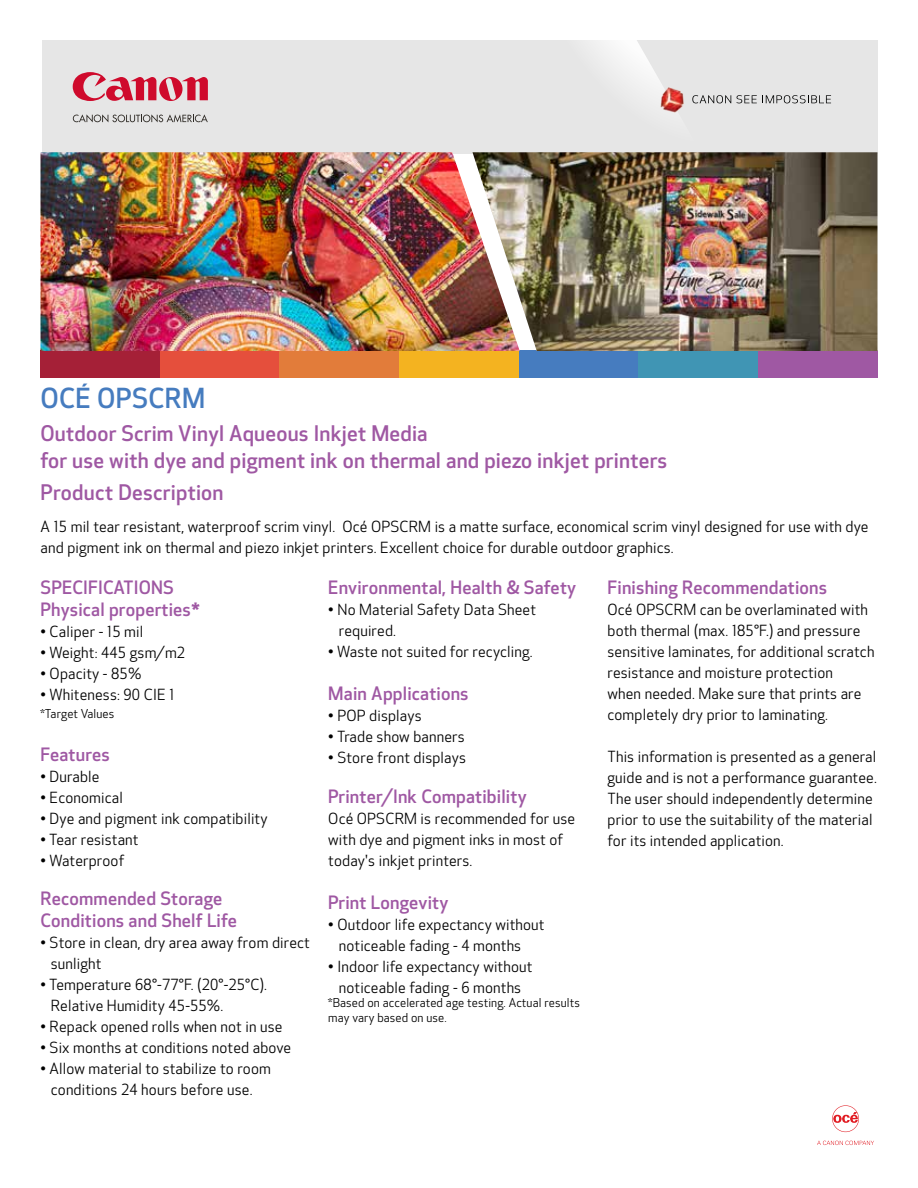
<style>
.page{position:relative;width:918px;height:1188px;background:#fff}
.page>*{position:absolute;margin:0;border:0;box-sizing:border-box;transform-origin:0 0}
.t1{font:500 27px "Optic Sans 301";letter-spacing:.015em;color:#467cbf}
.t2{font:500 21px/27px "Optic Sans 301";letter-spacing:.01em;color:#9f58a3}
.t3{font:500 18px/21.6px "Optic Sans 301";letter-spacing:.01em;color:#9f58a3}
.t4{font:15px/21px "Optic Sans 201";letter-spacing:.01em;color:#000}
.t5{font:12px/14.4px "Optic Sans 201";letter-spacing:.01em;color:#000}
</style>
<div class="page">
<div style="left:160px;top:350px;width:120px;height:27px;background:#e54f3c"></div>
<div style="left:280px;top:350px;width:119px;height:27px;background:#e27c3a"></div>
<div style="left:399px;top:350px;width:120px;height:27px;background:#f4b320"></div>
<div style="left:519px;top:350px;width:119px;height:27px;background:#467cbf"></div>
<div style="left:758px;top:350px;width:120px;height:27px;background:#9f58a3"></div>
<div style="left:40px;top:350px;width:120px;height:27px;background:#a52037"></div>
<div style="left:638px;top:350px;width:120px;height:27px;background:#4095b4"></div>
<svg style="left:832px;top:1105px;width:27px;height:27px"></svg>
<svg style="left:817px;top:1141px;width:57px;height:4px"></svg>
<div style="left:42px;top:40px;width:836px;height:114px;background:#e6e6e6"></div>
<svg style="left:73px;top:114px;width:135px;height:8px"></svg>
<svg style="left:73px;top:72px;width:135px;height:29px"></svg>
<svg style="left:593px;top:40px;width:238px;height:73px"></svg>
<img style="left:40px;top:152px;width:432px;height:199px">
<img style="left:472px;top:152px;width:406px;height:199px">
<h1 class="t1" style="left:40px;top:383px;width:166px">OCÉ OPSCRM</h1>
<h2 class="t2" style="left:40px;top:420px;width:628px">Outdoor Scrim Vinyl Aqueous Inkjet Media<br>for use with dye and pigment ink on thermal and piezo inkjet printers</h2>
<h2 class="t2" style="left:40px;top:480px;width:184px">Product Description</h2>
<p class="t4" style="left:40px;top:516px;width:830px">A 15 mil tear resistant, waterproof scrim vinyl. Océ OPSCRM is a matte surface, economical scrim vinyl designed for use with dye and pigment ink on thermal and piezo inkjet printers. Excellent choice for durable outdoor graphics.</p>
<p class="t3" style="left:40px;top:577px;width:161px">SPECIFICATIONS<br>Physical properties*</p>
<p class="t4" style="left:40px;top:621px;width:104px">• Caliper - 15 mil</p>
<p class="t4" style="left:40px;top:642px;width:146px">• Weight: 445 gsm/m2</p>
<p class="t4" style="left:40px;top:663px;width:102px">• Opacity - 85%</p>
<p class="t4" style="left:40px;top:684px;width:136px">• Whiteness: 90 CIE 1</p>
<p class="t5" style="left:40px;top:706px;width:75px">*Target Values</p>
<p class="t3" style="left:40px;top:744px;width:71px">Features</p>
<p class="t4" style="left:40px;top:766px;width:61px">• Durable</p>
<p class="t4" style="left:40px;top:787px;width:84px">• Economical</p>
<p class="t4" style="left:40px;top:808px;width:229px">• Dye and pigment ink compatibility</p>
<p class="t4" style="left:40px;top:829px;width:100px">• Tear resistant</p>
<p class="t4" style="left:40px;top:850px;width:85px">• Waterproof</p>
<p class="t3" style="left:40px;top:889px;width:198px">Recommended Storage<br>Conditions and Shelf Life</p>
<p class="t4" style="left:51px;top:933px;width:261px;text-indent:-10px">• Store in clean, dry area away from direct sunlight</p>
<p class="t4" style="left:51px;top:975px;width:218px;text-indent:-10px">• Temperature 68°-77°F. (20°-25°C).<br>Relative Humidity 45-55%.</p>
<p class="t4" style="left:40px;top:1017px;width:244px">• Repack opened rolls when not in use</p>
<p class="t4" style="left:40px;top:1038px;width:252px">• Six months at conditions noted above</p>
<p class="t4" style="left:40px;top:1059px;width:232px;text-align:center">• Allow material to stabilize to room conditions 24 hours before use.</p>
<p class="t3" style="left:328px;top:577px;width:249px">Environmental, Health &amp; Safety</p>
<p class="t4" style="left:339px;top:600px;width:199px;text-indent:-10px">• No Material Safety Data Sheet required.</p>
<p class="t4" style="left:328px;top:642px;width:206px">• Waste not suited for recycling.</p>
<p class="t3" style="left:328px;top:683px;width:142px">Main Applications</p>
<p class="t4" style="left:328px;top:706px;width:95px">• POP displays</p>
<p class="t4" style="left:328px;top:727px;width:138px">• Trade show banners</p>
<p class="t4" style="left:328px;top:748px;width:139px">• Store front displays</p>
<p class="t3" style="left:328px;top:786px;width:200px">Printer/Ink Compatibility</p>
<p class="t4" style="left:328px;top:808px;width:248px">Océ OPSCRM is recommended for use with dye and pigment inks in most of today's inkjet printers.</p>
<p class="t3" style="left:328px;top:892px;width:122px">Print Longevity</p>
<p class="t4" style="left:339px;top:915px;width:207px;text-indent:-10px">• Outdoor life expectancy without noticeable fading - 4 months</p>
<p class="t4" style="left:328px;top:957px;width:206px;text-align:center">• Indoor life expectancy without noticeable fading - 6 months</p>
<p class="t5" style="left:328px;top:996px;width:253px">*Based on accelerated age testing. Actual results may vary based on use.</p>
<p class="t3" style="left:608px;top:578px;width:221px">Finishing Recommendations</p>
<p class="t4" style="left:608px;top:600px;width:269px">Océ OPSCRM can be overlaminated with both thermal (max. 185°F.) and pressure sensitive laminates, for additional scratch resistance and moisture protection<br>when needed. Make sure that prints are completely dry prior to laminating.</p>
<p class="t4" style="left:608px;top:747px;width:271px">This information is presented as a general guide and is not a performance guarantee.<br>The user should independently determine prior to use the suitability of the material for its intended application.</p>
</div>
